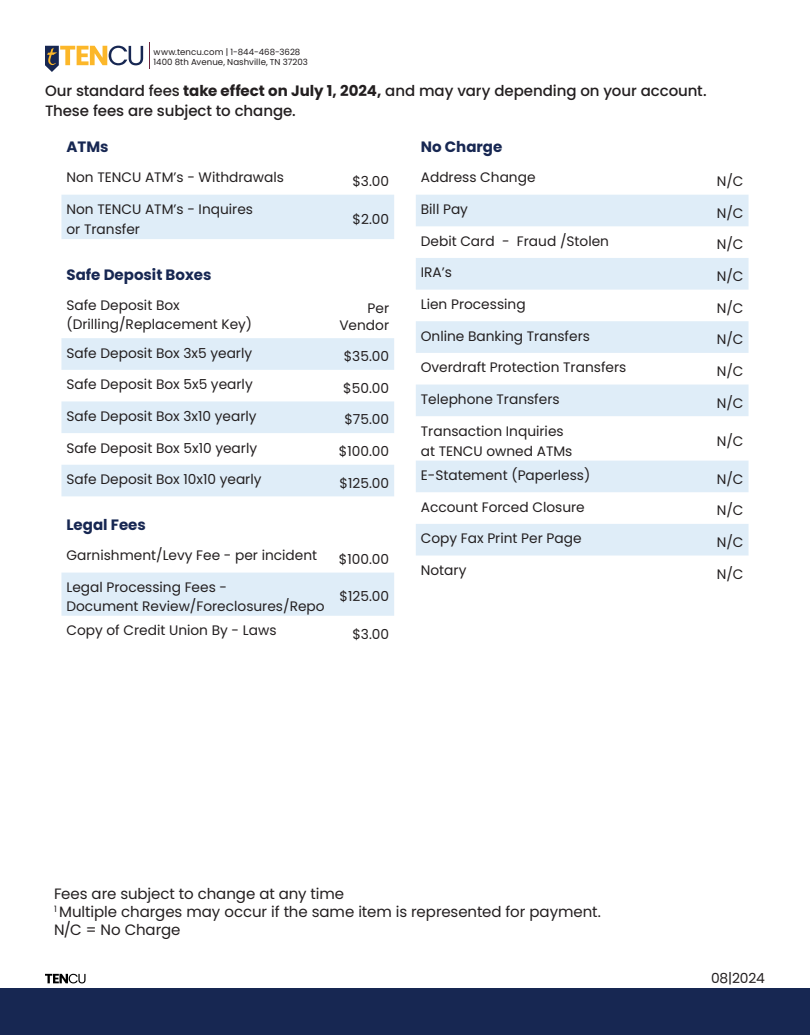
<style>
.page{position:relative;width:810px;height:1035px;background:#fff}
.page>*{position:absolute;margin:0;border:0;box-sizing:border-box;transform-origin:0 0}
.t1{font:15px "Poppins";letter-spacing:-.005em;color:#231f20}
.t2{font:500 15px "Poppins";letter-spacing:-.005em;color:#231f20}
.t3{font:700 15px "Poppins";color:#172752}
.t4{font:13.88px "Poppins";letter-spacing:-.01em;color:#231f20}
.t5{font:13.75px/18.8px "Poppins";color:#231f20}
.t6{font:8.62px/10.4px "Poppins";letter-spacing:.005em;color:#231f20}
.s1{font-weight:700}
</style>
<div class="page">
<div style="left:0;top:989px;width:810px;height:46px;background:#172752"></div>
<div style="left:61px;top:195px;width:333px;height:44px;background:#dfedf8"></div>
<div style="left:61px;top:573px;width:333px;height:43px;background:#dfedf8"></div>
<svg style="left:61px;top:338px;width:333px;height:95px"></svg>
<div style="left:61px;top:465px;width:333px;height:31px;background:#dfedf8"></div>
<svg style="left:416px;top:195px;width:333px;height:95px"></svg>
<svg style="left:416px;top:321px;width:333px;height:95px"></svg>
<svg style="left:416px;top:461px;width:333px;height:95px"></svg>
<svg style="left:45px;top:974px;width:41px;height:9px"></svg>
<svg style="left:45px;top:46px;width:98px;height:26px"></svg>
<svg style="left:149px;top:42px;width:1px;height:27px"></svg>
<p class="t6" style="left:154px;top:47px;width:156px">www.tencu.com | 1-844-468-3628<br>1400 8th Avenue, Nashville, TN 37203</p>
<p class="t2" style="left:45px;top:82px;width:663px">Our standard fees <span class="s1">take effect on July 1, 2024,</span> and may vary depending on your account.</p>
<p class="t2" style="left:45px;top:102px;width:252px">These fees are subject to change.</p>
<p class="t3" style="left:66px;top:138px;width:44px">ATMs</p>
<p class="t5" style="left:66px;top:168px;width:219px">Non TENCU ATM’s - Withdrawals</p>
<p class="t5" style="left:352px;top:172px;width:38px">$3.00</p>
<p class="t5" style="left:66px;top:200px;width:188px">Non TENCU ATM’s - Inquires</p>
<p class="t5" style="left:66px;top:220px;width:75px">or Transfer</p>
<p class="t5" style="left:353px;top:210px;width:38px">$2.00</p>
<p class="t3" style="left:66px;top:266px;width:147px">Safe Deposit Boxes</p>
<p class="t5" style="left:66px;top:296px;width:187px">Safe Deposit Box (Drilling/Replacement Key)</p>
<p class="t5" style="left:339px;top:300px;width:51px;line-height:16.5px;text-align:right">Per<br>Vendor</p>
<p class="t5" style="left:66px;top:343px;width:187px">Safe Deposit Box 3x5 yearly</p>
<p class="t5" style="left:344px;top:347px;width:47px">$35.00</p>
<p class="t5" style="left:66px;top:375px;width:188px">Safe Deposit Box 5x5 yearly</p>
<p class="t5" style="left:343px;top:379px;width:47px">$50.00</p>
<p class="t5" style="left:66px;top:407px;width:192px">Safe Deposit Box 3x10 yearly</p>
<p class="t5" style="left:344px;top:410px;width:46px">$75.00</p>
<p class="t5" style="left:66px;top:438px;width:192px">Safe Deposit Box 5x10 yearly</p>
<p class="t5" style="left:339px;top:442px;width:52px">$100.00</p>
<p class="t5" style="left:66px;top:470px;width:197px">Safe Deposit Box 10x10 yearly</p>
<p class="t5" style="left:340px;top:474px;width:51px">$125.00</p>
<p class="t3" style="left:66px;top:516px;width:81px">Legal Fees</p>
<p class="t5" style="left:66px;top:546px;width:252px">Garnishment/Levy Fee - per incident</p>
<p class="t5" style="left:339px;top:550px;width:52px">$100.00</p>
<p class="t5" style="left:66px;top:578px;width:162px">Legal Processing Fees -</p>
<p class="t5" style="left:66px;top:597px;width:260px">Document Review/Foreclosures/Repo</p>
<p class="t5" style="left:340px;top:587px;width:51px">$125.00</p>
<p class="t5" style="left:66px;top:621px;width:212px">Copy of Credit Union By - Laws</p>
<p class="t5" style="left:352px;top:625px;width:38px">$3.00</p>
<p class="t3" style="left:421px;top:138px;width:83px">No Charge</p>
<p class="t5" style="left:421px;top:168px;width:116px">Address Change</p>
<p class="t5" style="left:717px;top:172px;width:28px">N/C</p>
<p class="t5" style="left:421px;top:200px;width:49px">Bill Pay</p>
<p class="t5" style="left:717px;top:204px;width:28px">N/C</p>
<p class="t5" style="left:421px;top:232px;width:190px">Debit Card - Fraud /Stolen</p>
<p class="t5" style="left:717px;top:235px;width:28px">N/C</p>
<p class="t5" style="left:421px;top:263px;width:33px">IRA’s</p>
<p class="t5" style="left:717px;top:267px;width:28px">N/C</p>
<p class="t5" style="left:421px;top:295px;width:106px">Lien Processing</p>
<p class="t5" style="left:717px;top:299px;width:28px">N/C</p>
<p class="t5" style="left:421px;top:327px;width:171px">Online Banking Transfers</p>
<p class="t5" style="left:717px;top:330px;width:28px">N/C</p>
<p class="t5" style="left:421px;top:358px;width:207px">Overdraft Protection Transfers</p>
<p class="t5" style="left:717px;top:362px;width:28px">N/C</p>
<p class="t5" style="left:421px;top:390px;width:140px">Telephone Transfers</p>
<p class="t5" style="left:717px;top:393px;width:28px">N/C</p>
<p class="t5" style="left:421px;top:421px;width:153px;line-height:20px">Transaction Inquiries at TENCU owned ATMs</p>
<p class="t5" style="left:717px;top:431px;width:28px">N/C</p>
<p class="t5" style="left:421px;top:466px;width:171px">E-Statement (Paperless)</p>
<p class="t5" style="left:717px;top:470px;width:28px">N/C</p>
<p class="t5" style="left:421px;top:498px;width:166px">Account Forced Closure</p>
<p class="t5" style="left:717px;top:501px;width:28px">N/C</p>
<p class="t5" style="left:421px;top:529px;width:162px">Copy Fax Print Per Page</p>
<p class="t5" style="left:717px;top:533px;width:28px">N/C</p>
<p class="t5" style="left:421px;top:561px;width:47px">Notary</p>
<p class="t5" style="left:717px;top:564px;width:28px">N/C</p>
<p class="t1" style="left:54px;top:885px;width:292px">Fees are subject to change at any time</p>
<p class="t1" style="left:54px;top:903px;width:549px"><sup>1</sup> Multiple charges may occur if the same item is represented for payment.</p>
<p class="t1" style="left:54px;top:921px;width:128px">N/C = No Charge</p>
<p class="t4" style="left:711px;top:971px;width:55px">08|2024</p>
</div>
